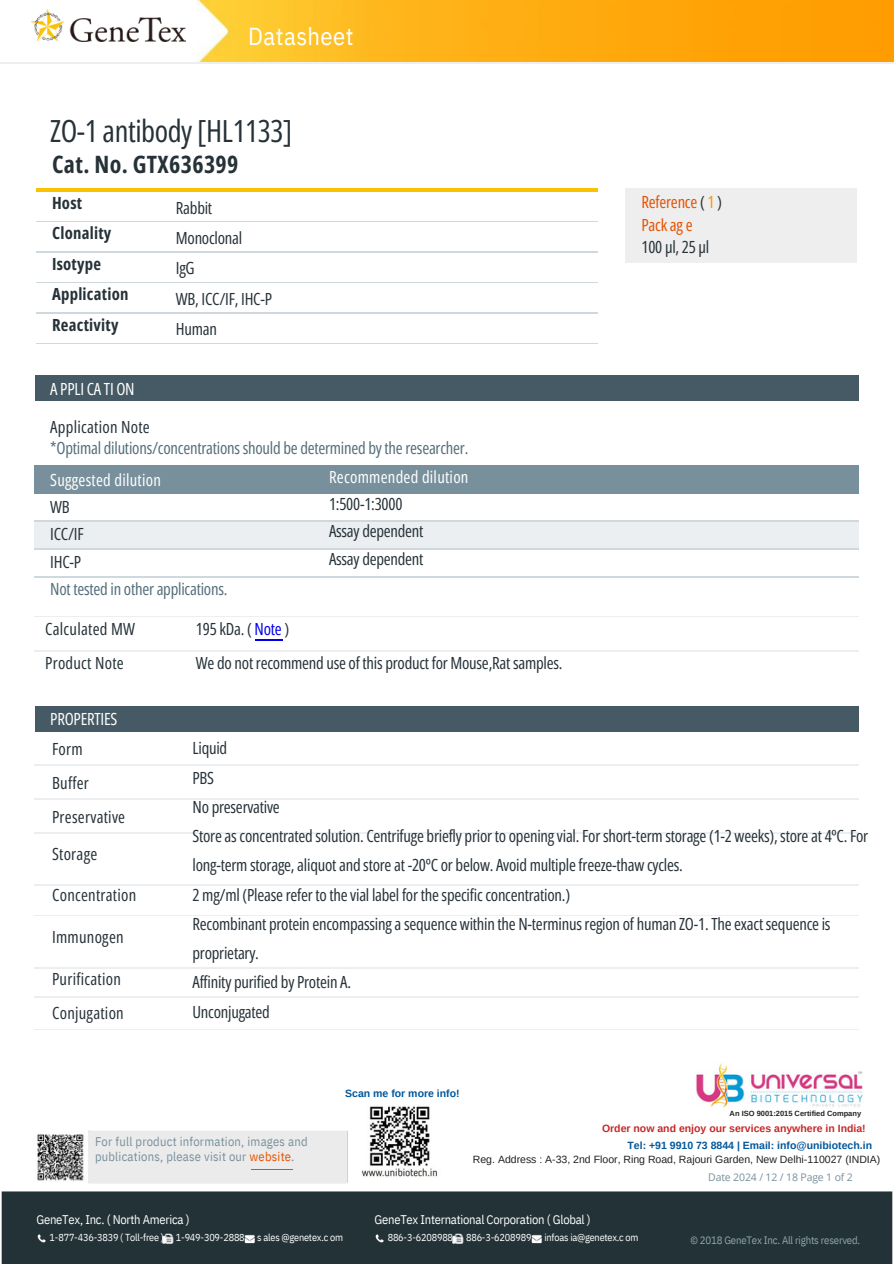
<style>
.page{position:relative;width:894px;height:1264px;background:#fff}
.page>*{position:absolute;margin:0;border:0;box-sizing:border-box;transform-origin:0 0}
.t1{font:30.45px "Open Sans Condensed";letter-spacing:-.015em;color:#263238}
.t2{font:24.45px "IBM Plex Sans Cond";letter-spacing:.02em;color:#fff}
.t3{font:700 23.85px "Open Sans Condensed";letter-spacing:.015em;color:#263238}
.t4{font:16.8px/29.2px "Open Sans Condensed";letter-spacing:-.015em;color:#263238}
.t5{font:16.8px/27.3px "Open Sans Condensed";letter-spacing:-.015em;color:#546e7a}
.t6{font:16.8px/33.8px "Open Sans Condensed";letter-spacing:.015em;color:#263238}
.t7{font:700 16.8px/30.3px "Open Sans Condensed";letter-spacing:.015em;color:#263238}
.t8{font:16.8px "Open Sans Condensed";letter-spacing:-.015em;color:#fff}
.t9{font:16.8px/22.5px "Open Sans Condensed";letter-spacing:-.015em;color:#e65100}
.t10{font:12.6px/14.7px "IBM Plex Sans Cond";letter-spacing:.02em;color:#78909c}
.t11{font:12.6px "IBM Plex Sans Cond";letter-spacing:-.02em;color:#fefefe}
.t12{font:10.8px "IBM Plex Sans Cond";letter-spacing:-.02em;color:#90a4ae}
.t13{font:10.5px "Arimo";color:#212121}
.t14{font:700 10.5px "Arimo";color:#01579b}
.t15{font:700 10.5px "Arimo";color:#c62828}
.t16{font:10.5px "Open Sans";letter-spacing:-.015em;color:#78909c}
.t17{font:10.2px "IBM Plex Sans Cond";letter-spacing:-.02em;color:#fefefe}
.t18{font:700 7.5px "Arimo";color:#212121}
.s1{color:#263238}
.s2{color:#fff}
.s3{color:#00e}
.s4{color:#ff9600}
.s5{color:#e65100}
</style>
<div class="page">
<hr style="left:36px;top:189px;width:140px;height:2px;background:#fac200">
<hr style="left:176px;top:189px;width:421px;height:2px;background:#fac200">
<hr style="left:36px;top:221px;width:140px;height:1px;background:#cfd8dc">
<hr style="left:176px;top:221px;width:421px;height:1px;background:#cfd8dc">
<hr style="left:36px;top:251px;width:140px;height:1px;background:#cfd8dc">
<hr style="left:176px;top:251px;width:421px;height:1px;background:#cfd8dc">
<hr style="left:36px;top:282px;width:140px;height:1px;background:#cfd8dc">
<hr style="left:176px;top:282px;width:421px;height:1px;background:#cfd8dc">
<hr style="left:36px;top:312px;width:140px;height:1px;background:#cfd8dc">
<hr style="left:176px;top:312px;width:421px;height:1px;background:#cfd8dc">
<hr style="left:36px;top:343px;width:140px;height:1px;background:#cfd8dc">
<hr style="left:176px;top:343px;width:421px;height:1px;background:#cfd8dc">
<div style="left:35px;top:375px;width:823px;height:26px;background:#455a64"></div>
<div style="left:35px;top:706px;width:823px;height:25px;background:#455a64"></div>
<hr style="left:35px;top:616px;width:166px;height:1px;background:#eceff1">
<hr style="left:201px;top:616px;width:657px;height:1px;background:#eceff1">
<hr style="left:35px;top:764px;width:166px;height:1px;background:#eceff1">
<hr style="left:201px;top:764px;width:657px;height:1px;background:#eceff1">
<hr style="left:35px;top:798px;width:166px;height:1px;background:#eceff1">
<hr style="left:201px;top:798px;width:657px;height:1px;background:#eceff1">
<hr style="left:35px;top:832px;width:166px;height:1px;background:#eceff1">
<hr style="left:201px;top:832px;width:657px;height:1px;background:#eceff1">
<hr style="left:35px;top:884px;width:166px;height:1px;background:#eceff1">
<hr style="left:201px;top:884px;width:657px;height:1px;background:#eceff1">
<hr style="left:35px;top:915px;width:166px;height:1px;background:#eceff1">
<hr style="left:201px;top:915px;width:657px;height:1px;background:#eceff1">
<hr style="left:35px;top:967px;width:166px;height:1px;background:#eceff1">
<hr style="left:201px;top:967px;width:657px;height:1px;background:#eceff1">
<hr style="left:35px;top:996px;width:166px;height:1px;background:#eceff1">
<hr style="left:201px;top:996px;width:657px;height:1px;background:#eceff1">
<hr style="left:35px;top:1029px;width:166px;height:1px;background:#eceff1">
<hr style="left:201px;top:1029px;width:657px;height:1px;background:#eceff1">
<hr style="left:35px;top:650px;width:166px;height:1px;background:#eceff1">
<hr style="left:201px;top:650px;width:657px;height:1px;background:#eceff1">
<svg style="left:256px;top:639px;width:26px;height:1px"></svg>
<div style="left:35px;top:465px;width:285px;height:28px;background:#78909c"></div>
<div style="left:320px;top:465px;width:538px;height:28px;background:#78909c"></div>
<div style="left:35px;top:520px;width:285px;height:29px;background:#eceff1"></div>
<div style="left:320px;top:520px;width:538px;height:29px;background:#eceff1"></div>
<hr style="left:35px;top:520px;width:285px;height:1px;background:#cfd8dc">
<hr style="left:320px;top:520px;width:538px;height:1px;background:#cfd8dc">
<hr style="left:35px;top:549px;width:285px;height:1px;background:#cfd8dc">
<hr style="left:320px;top:549px;width:538px;height:1px;background:#cfd8dc">
<hr style="left:35px;top:577px;width:285px;height:1px;background:#cfd8dc">
<hr style="left:320px;top:577px;width:538px;height:1px;background:#cfd8dc">
<div style="left:625px;top:188px;width:231px;height:74px;background:#eee"></div>
<img style="left:196px;top:0;width:696px;height:62px">
<hr style="left:0;top:62px;width:194px;height:1px;background:#eceff1">
<hr style="left:194px;top:62px;width:698px;height:1px;background:#eceff1">
<img style="left:31px;top:9px;width:154px;height:33px">
<img style="left:1px;top:1130px;width:892px;height:133px">
<img style="left:35px;top:1131px;width:51px;height:52px">
<hr style="left:251px;top:1168px;width:42px;height:1px;background:#e65100">
<svg style="left:36px;top:1233px;width:12px;height:11px"></svg>
<svg style="left:163px;top:1233px;width:11px;height:11px"></svg>
<svg style="left:244px;top:1233px;width:11px;height:11px"></svg>
<svg style="left:374px;top:1233px;width:11px;height:11px"></svg>
<svg style="left:453px;top:1233px;width:11px;height:11px"></svg>
<svg style="left:531px;top:1233px;width:11px;height:11px"></svg>
<img style="left:696px;top:1063px;width:167px;height:45px">
<img style="left:361px;top:1106px;width:80px;height:72px">
<h6 class="t2" style="left:248px;top:19px;width:107px">Datasheet</h6>
<p class="t1" style="left:50px;top:110px;width:243px">ZO-1 antibody [HL1133]</p>
<h3 class="t3" style="left:52px;top:148px;width:188px">Cat. No. GTX636399</h3>
<h2 class="t7" style="left:52px;top:187px;width:78px">Host<br>Clonality<br>Isotype<br>Application<br>Reactivity</h2>
<h5 class="t4" style="left:176px;top:192px;width:98px;line-height:30.3px">Rabbit<br>Monoclonal<br>IgG<br>WB, ICC/IF, IHC-P<br>Human</h5>
<h6 class="t8" style="left:50px;top:377px;width:86px">A PPLI CA TI ON</h6>
<h6 class="t5" style="left:50px;top:416px;width:419px;line-height:21.3px"><span class="s1">Application Note<br></span>*Optimal dilutions/concentrations should be determined by the researcher.</h6>
<h6 class="t5" style="left:50px;top:465px;width:179px"><span class="s2">Suggested dilution<br></span><span class="s1">WB<br>ICC/IF<br>IHC-P<br></span>Not tested in other applications.</h6>
<h6 class="t4" style="left:329px;top:462px;width:141px;line-height:27.3px"><span class="s2">Recommended dilution<br></span>1:500-1:3000<br>Assay dependent<br>Assay dependent</h6>
<h6 class="t6" style="left:45px;top:611px;width:91px">Calculated MW<br>Product Note</h6>
<h6 class="t4" style="left:196px;top:611px;width:368px;line-height:33.8px">195 kDa. ( <span class="s3">Note</span> )<br>We do not recommend use of this product for Mouse,Rat samples.</h6>
<h1 class="t8" style="left:50px;top:707px;width:69px">PROPERTIES</h1>
<h6 class="t9" style="left:641px;top:190px;width:82px">Reference <span class="s1">(</span> <span class="s4">1</span> <span class="s1">)<br></span>Pack ag e</h6>
<h6 class="t4" style="left:641px;top:232px;width:69px">100 μl, 25 μl</h6>
<p class="t6" style="left:52px;top:731px;width:75px">Form<br>Buffer<br>Preservative</p>
<p class="t6" style="left:52px;top:836px;width:47px">Storage</p>
<p class="t6" style="left:52px;top:878px;width:86px">Concentration</p>
<p class="t6" style="left:52px;top:919px;width:73px">Immunogen</p>
<p class="t6" style="left:52px;top:961px;width:73px">Purification<br>Conjugation</p>
<h4 class="t4" style="left:192px;top:733px;width:677px">Liquid<br>PBS<br>No preservative<br>Store as concentrated solution. Centrifuge briefly prior to opening vial. For short-term storage (1-2 weeks), store at 4ºC. For long-term storage, aliquot and store at -20ºC or below. Avoid multiple freeze-thaw cycles.<br>2 mg/ml (Please refer to the vial label for the specific concentration.)<br>Recombinant protein encompassing a sequence within the N-terminus region of human ZO-1. The exact sequence is proprietary.<br>Affinity purified by Protein A.<br>Unconjugated</h4>
<p class="t14" style="left:345px;top:1087px;width:116px">Scan me for more info!</p>
<p class="t18" style="left:729px;top:1109px;width:133px">An ISO 9001:2015 Certified Company</p>
<h6 class="t10" style="left:95px;top:1134px;width:214px">For full product information, images and publications, please visit our <span class="s5">website</span>.</h6>
<p class="t15" style="left:602px;top:1122px;width:265px">Order now and enjoy our services anywhere in India!</p>
<p class="t14" style="left:627px;top:1138px;width:246px">Tel: +91 9910 73 8844 | Email: info@unibiotech.in</p>
<p class="t13" style="left:472px;top:1153px;width:409px">Reg. Address : A-33, 2nd Floor, Ring Road, Rajouri Garden, New Delhi-110027 (INDIA)</p>
<p class="t16" style="left:708px;top:1169px;width:146px">Date 2024 / 12 / 18 Page 1 of 2</p>
<p class="t11" style="left:36px;top:1210px;width:155px">GeneTex, Inc. ( North America )</p>
<p class="t11" style="left:374px;top:1210px;width:217px">GeneTex International Corporation ( Global )</p>
<p class="t17" style="left:50px;top:1230px;width:116px">1-877-436-3839 ( Toll-free )</p>
<p class="t17" style="left:176px;top:1230px;width:70px">1-949-309-2888</p>
<p class="t17" style="left:257px;top:1230px;width:87px">s ales @genetex.c om</p>
<p class="t17" style="left:387px;top:1230px;width:67px">886-3-6208988</p>
<p class="t17" style="left:466px;top:1230px;width:67px">886-3-6208989</p>
<p class="t17" style="left:544px;top:1230px;width:96px">infoas ia@genetex.c om</p>
<p class="t12" style="left:690px;top:1232px;width:171px">© 2018 GeneTex Inc. All rights reserved.</p>
</div>
